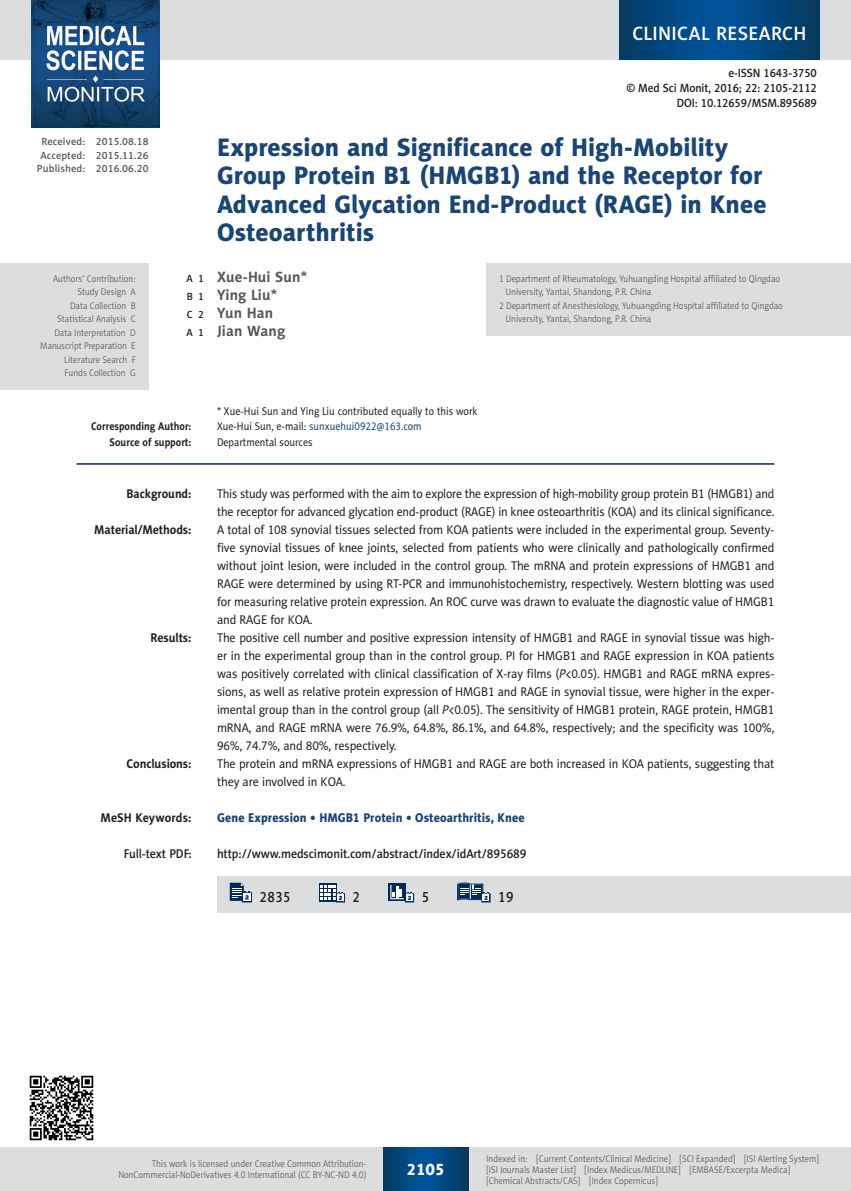
<style>
.page{position:relative;width:851px;height:1191px;background:#fff}
.page>*{position:absolute;margin:0;border:0;box-sizing:border-box;transform-origin:0 0}
.MSM_Tytul{font:25.5px/28.5px "Naomi Sans EFN Heavy";color:#1a4574}
.t1{font:19.5px "Naomi Sans EFN Medium";letter-spacing:.015em;color:#fff}
.t2{font:16.5px "Naomi Sans EFN Heavy";color:#fff}
.MSM_Autorzy{font:700 15px "Naomi Sans EFN";letter-spacing:.01em;color:#57585a}
.MSM_dane{font:15px "Naomi Sans EFN Medium";letter-spacing:.03em;color:#231f20;scale:.9 1}
.MSM_Summary_body{font:12.75px/18px "Naomi Sans EFN";letter-spacing:-.01em;color:#231f20;text-align:justify;scale:.95 1}
.MSM_Summary_body-2{font:12.75px/18px "Naomi Sans EFN";letter-spacing:-.01em;color:#231f20;scale:.94 1}
.MSM_full_text_pdf{font:12.75px "Naomi Sans EFN Medium";letter-spacing:-.01em;color:#231f20;scale:.95 1}
.MSM_keywords{font:12.75px "Naomi Sans EFN Heavy";letter-spacing:.01em;color:#1a4574;scale:.95 1}
.MSM_Summary_body-3{font:700 12.75px "Naomi Sans EFN";letter-spacing:-.01em;color:#231f20;scale:.95 1}
.MSM_keywords-2{font:700 12.75px "Naomi Sans EFN";letter-spacing:.005em;color:#231f20;scale:.95 1}
.MSM_Summary_body-4{font:700 12.75px "Naomi Sans EFN";letter-spacing:-.01em;color:#231f20;scale:.94 1}
.MSM_full_text_pdf-2{font:12px "Naomi Sans EFN Medium";letter-spacing:-.01em;color:#231f20;scale:.95 1}
.MSM_Adres{font:11.25px "Naomi Sans EFN";color:#231f20;scale:.9 1}
.MSM_Adres-2{font:11.25px "Naomi Sans EFN";color:#1a4574;scale:.9 1}
.MSM_Adres-3{font:700 11.25px "Naomi Sans EFN";color:#231f20;scale:.9 1}
.MSM_Support{font:11.25px "Naomi Sans EFN";color:#231f20;scale:.9 1}
.MSM_Support-2{font:700 11.25px "Naomi Sans EFN";color:#231f20;scale:.9 1}
.t3{font:10.5px "Naomi Sans EFN Medium";letter-spacing:.01em;color:#57585a}
.MSM_Afiliacja{font:9.75px/11.2px "Naomi Sans EFN Light";color:#57585a;scale:.9 1}
.s1{font-family:"Naomi Sans EFN Medium";font-weight:400;font-size:10.5px;color:#231f20}
.s2{color:#231f20}
.s3{font-style:italic}
</style>
<div class="page">
<div style="left:217px;top:876px;width:633px;height:36px;background:#dcdddf"></div>
<svg style="left:230px;top:882px;width:22px;height:20px"></svg>
<div style="left:319px;top:883px;width:17px;height:18px;background:#00295c"></div>
<svg style="left:320px;top:884px;width:25px;height:18px"></svg>
<div style="left:388px;top:883px;width:18px;height:18px;background:#00295c"></div>
<svg style="left:390px;top:885px;width:24px;height:17px"></svg>
<svg style="left:457px;top:882px;width:33px;height:20px"></svg>
<hr style="left:77px;top:463px;width:697px;height:2px;background:#00295c">
<div style="left:0;top:264px;width:148px;height:126px;background:#dcdddf"></div>
<div style="left:486px;top:264px;width:364px;height:72px;background:#dcdddf"></div>
<img style="left:29px;top:1075px;width:65px;height:66px">
<div style="left:0;top:1148px;width:850px;height:43px;background:#dcdddf"></div>
<svg style="left:383px;top:1147px;width:85px;height:43px;background:#02477e"></svg>
<div style="left:0;top:0;width:850px;height:60px;background:#dcdddf"></div>
<svg style="left:619px;top:0;width:200px;height:60px;background:#02477e"></svg>
<img style="left:32px;top:0;width:127px;height:128px">
<h2 class="t1" style="left:632px;top:22px;width:175px">CLINICAL RESEARCH</h2>
<p class="t3" style="left:41px;top:136px;width:109px">Received: 2015.08.18</p>
<p class="t3" style="left:40px;top:149px;width:110px">Accepted: 2015.11.26</p>
<p class="t3" style="left:37px;top:163px;width:113px">Published: 2016.06.20</p>
<p class="MSM_Afiliacja" style="left:53px;top:273px;width:93px">Authors’ Contribution:</p>
<p class="MSM_Afiliacja" style="left:77px;top:286px;width:66px">Study Design A</p>
<p class="MSM_Afiliacja" style="left:70px;top:300px;width:74px">Data Collection B</p>
<p class="MSM_Afiliacja" style="left:57px;top:313px;width:89px">Statistical Analysis C</p>
<p class="MSM_Afiliacja" style="left:54px;top:327px;width:92px">Data Interpretation D</p>
<p class="MSM_Afiliacja" style="left:40px;top:340px;width:107px">Manuscript Preparation E</p>
<p class="MSM_Afiliacja" style="left:64px;top:354px;width:81px">Literature Search F</p>
<p class="MSM_Afiliacja" style="left:65px;top:367px;width:80px">Funds Collection G</p>
<p class="MSM_full_text_pdf-2" style="left:728px;top:66px;width:95px">e-ISSN 1643-3750</p>
<p class="MSM_full_text_pdf-2" style="left:626px;top:81px;width:202px">© Med Sci Monit, 2016; 22: 2105-2112</p>
<p class="MSM_full_text_pdf-2" style="left:676px;top:96px;width:149px">DOI: 10.12659/MSM.895689</p>
<p class="MSM_Tytul" style="left:217px;top:132px;width:551px">Expression and Significance of High-Mobility Group Protein B1 (HMGB1) and the Receptor for Advanced Glycation End-Product (RAGE) in Knee Osteoarthritis</p>
<p class="MSM_Autorzy" style="left:186px;top:268px;width:122px"><span class="s1">A 1</span> Xue-Hui Sun*</p>
<p class="MSM_Autorzy" style="left:187px;top:286px;width:92px"><span class="s1">B 1</span> Ying Liu*</p>
<p class="MSM_Autorzy" style="left:187px;top:304px;width:88px"><span class="s1">C 2</span> Yun Han</p>
<p class="MSM_Autorzy" style="left:186px;top:322px;width:100px"><span class="s1">A 1</span> Jian Wang</p>
<p class="MSM_Afiliacja" style="left:505px;top:272px;width:306px;line-height:13.5px;text-indent:-6px">1 Department of Rheumatology, Yuhuangding Hospital affiliated to Qingdao<br>University, Yantai, Shandong, P.R. China</p>
<p class="MSM_Afiliacja" style="left:505px;top:299px;width:309px;line-height:13.5px;text-indent:-6px">2 Department of Anesthesiology, Yuhuangding Hospital affiliated to Qingdao<br>University, Yantai, Shandong, P.R. China</p>
<p class="MSM_Adres" style="left:217px;top:404px;width:291px">* Xue-Hui Sun and Ying Liu contributed equally to this work</p>
<p class="MSM_Adres-3" style="left:91px;top:420px;width:113px">Corresponding Author:</p>
<p class="MSM_Adres-2" style="left:217px;top:420px;width:229px"><span class="s2">Xue-Hui Sun, e-mail:</span> sunxuehui0922@163.com</p>
<p class="MSM_Support-2" style="left:110px;top:436px;width:92px">Source of support:</p>
<p class="MSM_Support" style="left:217px;top:436px;width:108px">Departmental sources</p>
<p class="MSM_Summary_body-4" style="left:126px;top:486px;width:71px">Background:</p>
<p class="MSM_Summary_body-2" style="left:217px;top:485px;width:594px">This study was performed with the aim to explore the expression of high-mobility group protein B1 (HMGB1) and the receptor for advanced glycation end-product (RAGE) in knee osteoarthritis (KOA) and its clinical significance.</p>
<p class="MSM_Summary_body-3" style="left:94px;top:522px;width:104px">Material/Methods:</p>
<p class="MSM_Summary_body" style="left:217px;top:521px;width:588px">A total of 108 synovial tissues selected from KOA patients were included in the experimental group. Seventy&shy;five synovial tissues of knee joints, selected from patients who were clinically and pathologically confirmed without joint lesion, were included in the control group. The mRNA and protein expressions of HMGB1 and RAGE were determined by using RT-PCR and immunohistochemistry, respectively. Western blotting was used for measuring relative protein expression. An ROC curve was drawn to evaluate the diagnostic value of HMGB1 and RAGE for KOA.</p>
<p class="MSM_Summary_body-3" style="left:150px;top:630px;width:45px">Results:</p>
<p class="MSM_Summary_body" style="left:217px;top:629px;width:588px">The positive cell number and positive expression intensity of HMGB1 and RAGE in synovial tissue was high&shy;er in the experimental group than in the control group. PI for HMGB1 and RAGE expression in KOA patients was positively correlated with clinical classification of X-ray films (<span class="s3">P</span>&lt;0.05). HMGB1 and RAGE mRNA expres&shy;sions, as well as relative protein expression of HMGB1 and RAGE in synovial tissue, were higher in the exper&shy;imental group than in the control group (all <span class="s3">P</span>&lt;0.05). The sensitivity of HMGB1 protein, RAGE protein, HMGB1 mRNA, and RAGE mRNA were 76.9%, 64.8%, 86.1%, and 64.8%, respectively; and the specificity was 100%, 96%, 74.7%, and 80%, respectively.</p>
<p class="MSM_Summary_body-3" style="left:127px;top:756px;width:70px">Conclusions:</p>
<p class="MSM_Summary_body" style="left:217px;top:755px;width:588px">The protein and mRNA expressions of HMGB1 and RAGE are both increased in KOA patients, suggesting that they are involved in KOA.</p>
<p class="MSM_keywords-2" style="left:100px;top:810px;width:97px">MeSH Keywords:</p>
<p class="MSM_keywords" style="left:217px;top:810px;width:325px">Gene Expression • HMGB1 Protein • Osteoarthritis, Knee</p>
<p class="MSM_full_text_pdf" style="left:124px;top:846px;width:73px">Full-text PDF:</p>
<p class="MSM_full_text_pdf" style="left:217px;top:846px;width:327px">http://www.medscimonit.com/abstract/index/idArt/895689</p>
<p class="MSM_dane" style="left:259px;top:888px;width:36px">2835</p>
<p class="MSM_dane" style="left:352px;top:888px;width:10px">2</p>
<p class="MSM_dane" style="left:421px;top:888px;width:10px">5</p>
<p class="MSM_dane" style="left:498px;top:888px;width:19px">19</p>
<p class="MSM_Afiliacja" style="left:118px;top:1158px;width:277px;text-align:right">This work is licensed under Creative Common Attribution-<br>NonCommercial-NoDerivatives 4.0 International (CC BY-NC-ND 4.0)</p>
<p class="t2" style="left:406px;top:1159px;width:40px">2105</p>
<p class="MSM_Afiliacja" style="left:486px;top:1152px;width:371px">Indexed in: [Current Contents/Clinical Medicine] [SCI Expanded] [ISI Alerting System] [ISI Journals Master List] [Index Medicus/MEDLINE] [EMBASE/Excerpta Medica] [Chemical Abstracts/CAS] [Index Copernicus]</p>
</div>
